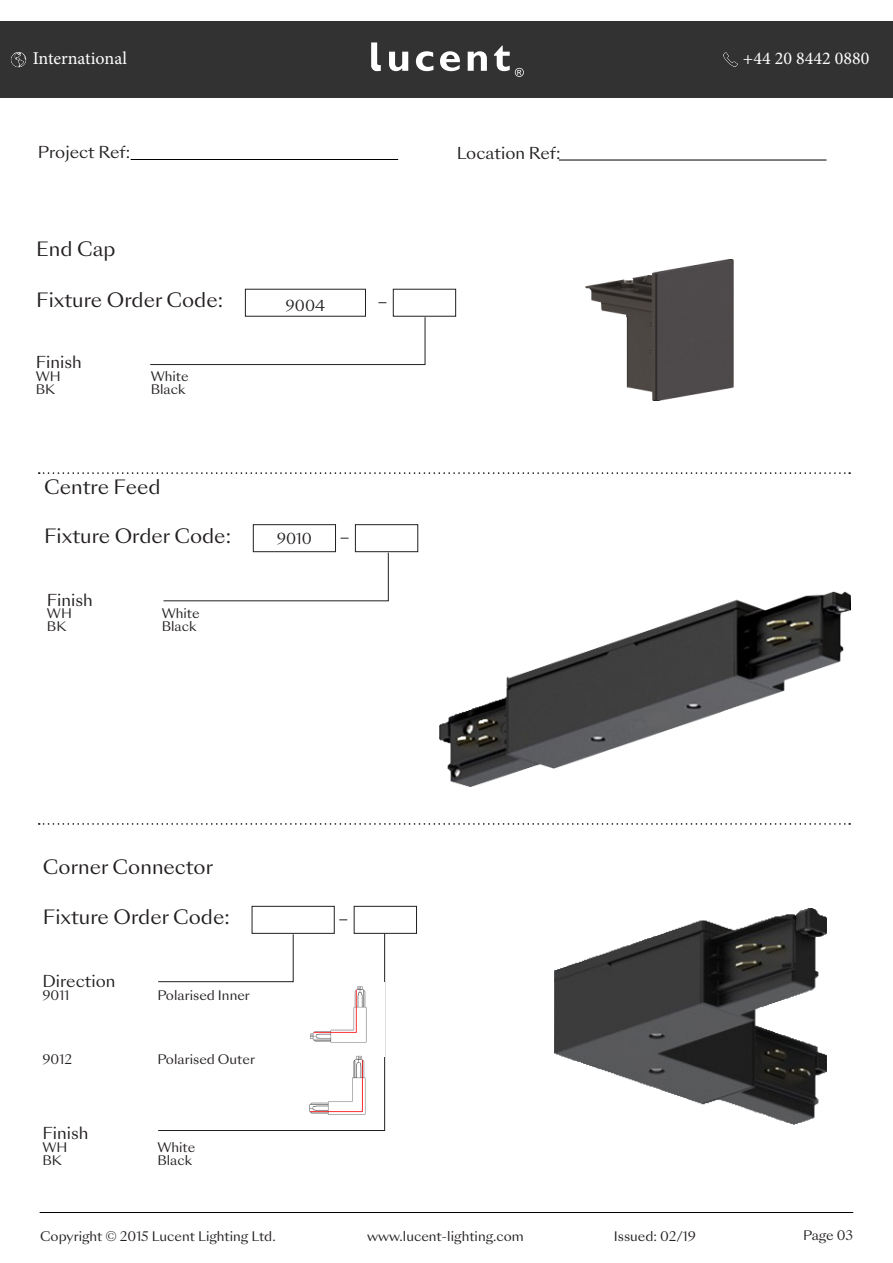
<style>
.page{position:relative;width:893px;height:1263px;background:#fff}
.page>*{position:absolute;margin:0;border:0;box-sizing:border-box;transform-origin:0 0}
.t1{font:19.2px "Sang Bleu Sunrise";color:#231f20}
.t2{font:18px "Minion Pro";color:#fff}
.t3{font:15.9px "Sang Bleu Sunrise";color:#231f20}
.t4{font:14.7px "Sang Bleu Sunrise";color:#231f20}
.t5{font:12.75px "Sang Bleu Sunrise";color:#231f20}
</style>
<div class="page">
<hr style="left:40px;top:1212px;width:813px;height:1px;background:#000">
<div style="left:0;top:21px;width:893px;height:77px;background:#333233"></div>
<svg style="left:389px;top:52px;width:19px;height:19px"></svg>
<svg style="left:416px;top:51px;width:17px;height:20px"></svg>
<svg style="left:440px;top:51px;width:20px;height:20px"></svg>
<svg style="left:468px;top:51px;width:19px;height:20px"></svg>
<svg style="left:371px;top:42px;width:10px;height:29px"></svg>
<svg style="left:494px;top:46px;width:30px;height:31px"></svg>
<img style="left:11px;top:52px;width:15px;height:15px">
<img style="left:723px;top:52px;width:15px;height:15px">
<img style="left:440px;top:591px;width:411px;height:196px">
<hr style="left:131px;top:159px;width:267px;height:1px;background:#000">
<hr style="left:559px;top:160px;width:267px;height:1px;background:#000">
<div style="left:253px;top:524px;width:83px;height:28px;border:1px solid #231f20"></div>
<div style="left:355px;top:524px;width:63px;height:28px;border:1px solid #231f20"></div>
<svg style="left:163px;top:552px;width:226px;height:49px"></svg>
<svg style="left:39px;top:472px;width:811px;height:2px"></svg>
<div style="left:252px;top:906px;width:82px;height:27px;border:1px solid #231f20"></div>
<div style="left:354px;top:906px;width:63px;height:27px;border:1px solid #231f20"></div>
<svg style="left:158px;top:933px;width:227px;height:198px"></svg>
<img style="left:555px;top:908px;width:272px;height:216px">
<svg style="left:39px;top:823px;width:811px;height:2px"></svg>
<div style="left:393px;top:289px;width:63px;height:27px;border:1px solid #231f20"></div>
<svg style="left:150px;top:317px;width:275px;height:48px"></svg>
<img style="left:308px;top:983px;width:76px;height:74px">
<img style="left:586px;top:259px;width:148px;height:142px">
<img style="left:309px;top:1048px;width:63px;height:80px">
<p class="t2" style="left:33px;top:47px;width:96px">International</p>
<p class="t2" style="left:743px;top:47px;width:128px">+44 20 8442 0880</p>
<p class="t3" style="left:38px;top:141px;width:94px">Project Ref:</p>
<p class="t3" style="left:457px;top:142px;width:105px">Location Ref:</p>
<p class="t1" style="left:36px;top:236px;width:81px">End Cap</p>
<p class="t1" style="left:36px;top:287px;width:188px">Fixture Order Code:</p>
<p class="t4" style="left:286px;top:296px;width:41px">9004</p>
<p class="t3" style="left:36px;top:351px;width:47px">Finish</p>
<p class="t5" style="left:36px;top:367px;width:27px">WH</p>
<p class="t5" style="left:151px;top:367px;width:39px">White</p>
<p class="t5" style="left:36px;top:380px;width:21px">BK</p>
<p class="t5" style="left:151px;top:380px;width:36px">Black</p>
<p class="t1" style="left:44px;top:474px;width:118px">Centre Feed</p>
<p class="t1" style="left:44px;top:522px;width:188px">Fixture Order Code:</p>
<p class="t4" style="left:277px;top:528px;width:37px">9010</p>
<p class="t3" style="left:47px;top:589px;width:47px">Finish</p>
<p class="t5" style="left:47px;top:605px;width:27px">WH</p>
<p class="t5" style="left:162px;top:605px;width:39px">White</p>
<p class="t5" style="left:47px;top:618px;width:21px">BK</p>
<p class="t5" style="left:162px;top:618px;width:36px">Black</p>
<p class="t1" style="left:43px;top:853px;width:172px">Corner Connector</p>
<p class="t1" style="left:43px;top:904px;width:188px">Fixture Order Code:</p>
<p class="t3" style="left:43px;top:970px;width:74px">Direction</p>
<p class="t5" style="left:43px;top:986px;width:28px">9011</p>
<p class="t5" style="left:157px;top:986px;width:94px">Polarised Inner</p>
<p class="t5" style="left:43px;top:1050px;width:31px">9012</p>
<p class="t5" style="left:157px;top:1050px;width:99px">Polarised Outer</p>
<p class="t3" style="left:43px;top:1122px;width:47px">Finish</p>
<p class="t5" style="left:43px;top:1138px;width:27px">WH</p>
<p class="t5" style="left:157px;top:1138px;width:39px">White</p>
<p class="t5" style="left:43px;top:1151px;width:21px">BK</p>
<p class="t5" style="left:157px;top:1151px;width:36px">Black</p>
<p class="t5" style="left:40px;top:1227px;width:237px">Copyright © 2015 Lucent Lighting Ltd.</p>
<p class="t5" style="left:367px;top:1227px;width:158px">www.lucent-lighting.com</p>
<p class="t5" style="left:614px;top:1227px;width:84px">Issued: 02/19</p>
<p class="t5" style="left:803px;top:1227px;width:52px">Page 03</p>
</div>
